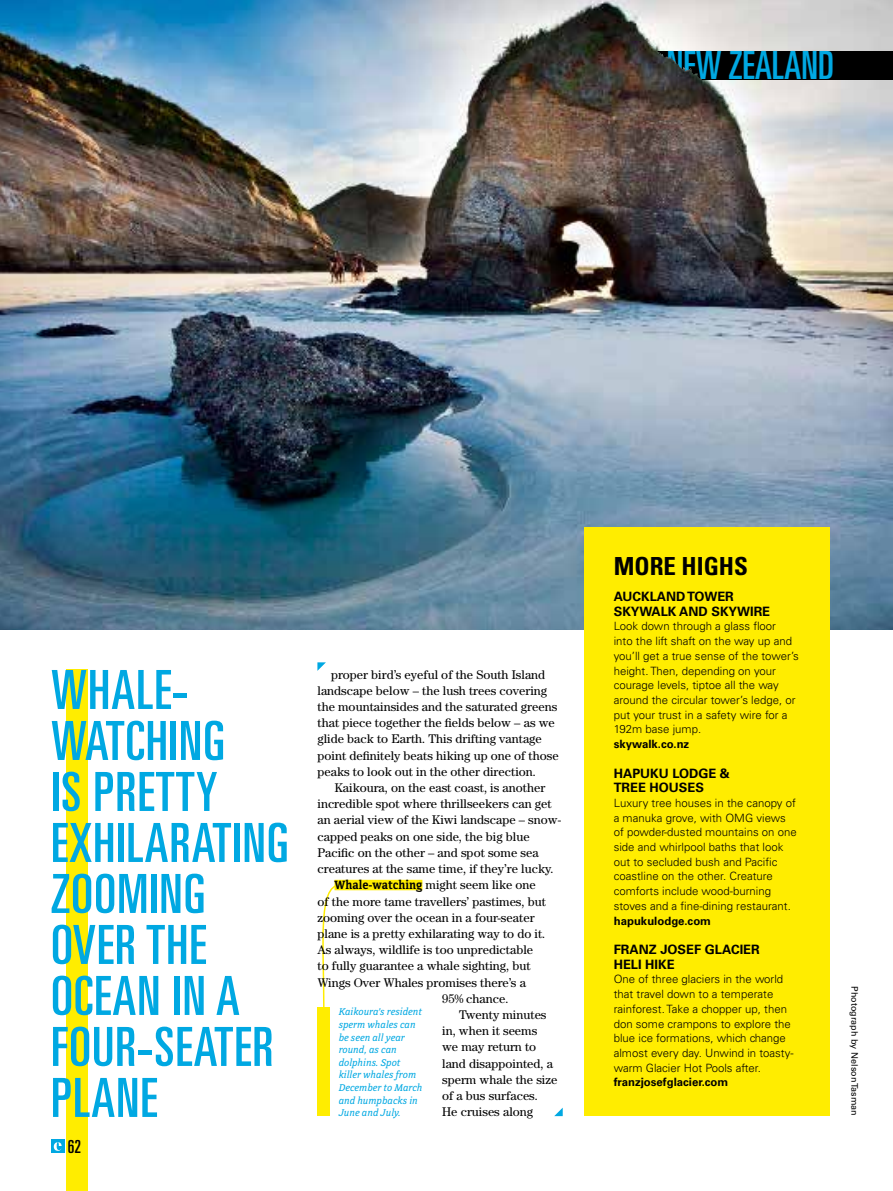
<style>
.page{position:relative;width:893px;height:1191px;background:#fff}
.page>*{position:absolute;margin:0;border:0;box-sizing:border-box;transform-origin:0 0}
.t1{font:ultra-condensed 54px/51px "Univers LT Std";letter-spacing:.02em;color:#00a8e2}
.t2{font:ultra-condensed 38.85px "Univers LT Std";color:#00a8e2}
.t3{font:700 condensed 24.9px "Univers LT Std";color:#000}
.t4{font:ultra-condensed 18px "Univers LT Std";color:#000}
.t5{font:700 12.9px/14.7px "Univers LT Std";color:#000}
.t6{font:12.6px/16.2px "Century Std";color:#000}
.t7{font:300 11.4px/14.7px "Univers LT Std";color:#000}
.t8{font:700 11.4px "Univers LT Std";color:#000}
.t9{font:italic 10.2px/12.6px "Directa Serif";color:#00a8e2}
.t10{font:9px "Univers LT Std";color:#000}
.s1{font-family:"Directa Serif";font-weight:600}
</style>
<div class="page">
<svg style="left:322px;top:886px;width:20px;height:121px"></svg>
<div style="left:317px;top:1007px;width:13px;height:109px;background:#ffed00"></div>
<div style="left:334px;top:879px;width:88px;height:11px;background:#ffed00"></div>
<div style="left:66px;top:670px;width:21px;height:521px;background:#ffed00"></div>
<img style="left:0;top:0;width:893px;height:630px">
<div style="left:584px;top:527px;width:245px;height:589px;background:#ffed00"></div>
<svg style="left:317px;top:662px;width:9px;height:9px"></svg>
<svg style="left:554px;top:1107px;width:9px;height:9px"></svg>
<svg style="left:51px;top:1140px;width:13px;height:13px"></svg>
<svg style="left:54px;top:1142px;width:8px;height:8px"></svg>
<div style="left:584px;top:51px;width:309px;height:28px;background:#000"></div>
<img style="left:455px;top:39px;width:279px;height:81px">
<h2 class="t2" style="left:667px;top:43px;width:168px">NEW ZEALAND</h2>
<h1 class="t1" style="left:51px;top:664px;width:239px">WHALE-<br>WATCHING<br>IS PRETTY<br>EXHILARATING<br>ZOOMING<br>OVER THE<br>OCEAN IN A<br>FOUR-SEATER<br>PLANE</h1>
<h3 class="t4" style="left:68px;top:1136px;width:15px">62</h3>
<p class="t6" style="left:317px;top:666px;width:243px;text-indent:14px">proper bird’s eyeful of the South Island landscape below – the lush trees covering the mountainsides and the saturated greens that piece together the fields below – as we glide back to Earth. This drifting vantage point definitely beats hiking up one of those peaks to look out in the other direction.</p>
<p class="t6" style="left:334px;top:779px;width:212px">Kaikoura, on the east coast, is another</p>
<p class="t6" style="left:317px;top:795px;width:236px">incredible spot where thrillseekers can get</p>
<p class="t6" style="left:317px;top:812px;width:245px">an aerial view of the Kiwi landscape – snow-</p>
<p class="t6" style="left:317px;top:828px;width:214px">capped peaks on one side, the big blue</p>
<p class="t6" style="left:317px;top:844px;width:223px">Pacific on the other – and spot some sea</p>
<p class="t6" style="left:317px;top:860px;width:238px">creatures at the same time, if they’re lucky.</p>
<p class="t6" style="left:334px;top:876px;width:203px"><span class="s1">Whale-watching</span> might seem like one</p>
<p class="t6" style="left:317px;top:893px;width:230px">of the more tame travellers’ pastimes, but</p>
<p class="t6" style="left:317px;top:909px;width:219px">zooming over the ocean in a four-seater</p>
<p class="t6" style="left:317px;top:925px;width:229px">plane is a pretty exhilarating way to do it.</p>
<p class="t6" style="left:317px;top:941px;width:217px">As always, wildlife is too unpredictable</p>
<p class="t6" style="left:317px;top:957px;width:215px">to fully guarantee a whale sighting, but</p>
<p class="t6" style="left:317px;top:974px;width:210px">Wings Over Whales promises there’s a</p>
<p class="t6" style="left:442px;top:990px;width:68px">95% chance.</p>
<p class="t6" style="left:459px;top:1006px;width:89px">Twenty minutes</p>
<p class="t6" style="left:442px;top:1022px;width:97px">in, when it seems</p>
<p class="t6" style="left:442px;top:1038px;width:96px">we may return to</p>
<p class="t6" style="left:442px;top:1055px;width:112px">land disappointed, a</p>
<p class="t6" style="left:442px;top:1071px;width:117px">sperm whale the size</p>
<p class="t6" style="left:442px;top:1087px;width:97px">of a bus surfaces.</p>
<p class="t6" style="left:442px;top:1103px;width:93px">He cruises along</p>
<p class="t9" style="left:339px;top:1005px;width:85px">Kaikoura’s resident sperm whales can be seen all year round, as can dolphins. Spot killer whales from<br>December to March and humpbacks in<br>June and July.</p>
<h3 class="t3" style="left:614px;top:551px;width:136px">MORE HIGHS</h3>
<p class="t5" style="left:614px;top:589px;width:158px">AUCKLAND TOWER<br>SKYWALK AND SKYWIRE</p>
<p class="t7" style="left:614px;top:619px;width:187px">Look down through a glass floor<br>into the lift shaft on the way up and you’ll get a true sense of the tower’s height. Then, depending on your courage levels, tiptoe all the way around the circular tower’s ledge, or put your trust in a safety wire for a<br>192m base jump.</p>
<p class="t8" style="left:614px;top:737px;width:77px">skywalk.co.nz</p>
<p class="t5" style="left:614px;top:765px;width:118px">HAPUKU LODGE &amp;<br>TREE HOUSES</p>
<p class="t7" style="left:614px;top:795px;width:185px">Luxury tree houses in the canopy of a manuka grove, with OMG views of powder-dusted mountains on one side and whirlpool baths that look out to secluded bush and Pacific coastline on the other. Creature comforts include wood-burning stoves and a fine-dining restaurant.</p>
<p class="t8" style="left:614px;top:914px;width:99px">hapukulodge.com</p>
<p class="t5" style="left:614px;top:942px;width:147px">FRANZ JOSEF GLACIER<br>HELI HIKE</p>
<p class="t7" style="left:614px;top:972px;width:181px">One of three glaciers in the world that travel down to a temperate rainforest. Take a chopper up, then don some crampons to explore the blue ice formations, which change almost every day. Unwind in toasty&shy;warm Glacier Hot Pools after.</p>
<p class="t8" style="left:614px;top:1075px;width:116px">franzjosefglacier.com</p>
<p class="t10" style="left:860px;top:986px;width:131px;rotate:90deg">Photograph by Nelson Tasman</p>
</div>
